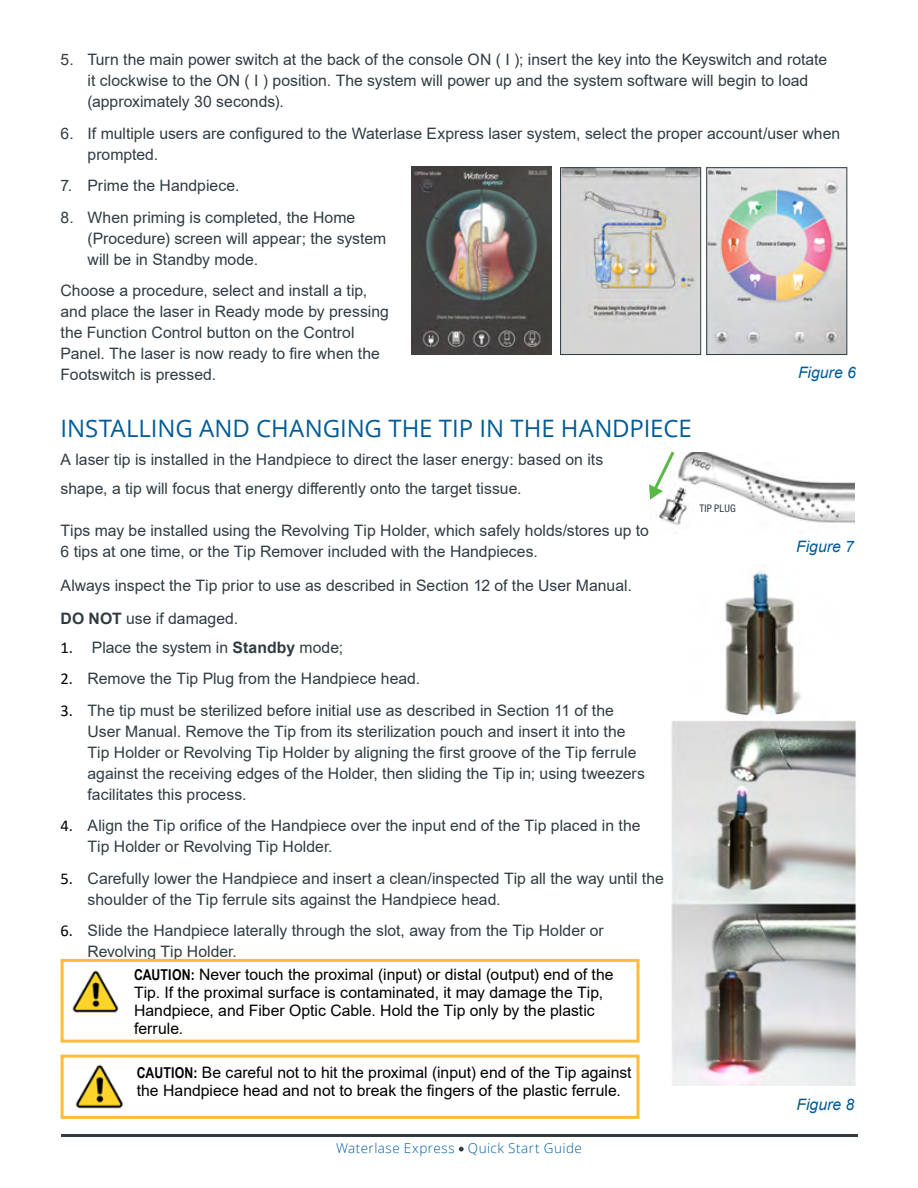
<style>
.page{position:relative;width:918px;height:1188px;background:#fff}
.page>*{position:absolute;margin:0;border:0;box-sizing:border-box;transform-origin:0 0}
.t1{font:24px "Open Sans";letter-spacing:-.005em;color:#005c97}
.t2{font:15.75px/21px "Arial";color:#303c42}
.t3{font:15.75px/18px "Arial";color:#000}
.t4{font:italic 15.75px "Arial";color:#005c97}
.t5{font:300 13.5px "Open Sans";letter-spacing:.035em;color:#005c97}
.t6{font:condensed 10.5px "Helvetica Neue LT Std";letter-spacing:.02em;color:#303c42}
.s1{font-weight:700}
.s2{font-family:"Calibri";font-size:16.5px;color:#000}
.s3{font-family:"Arial Narrow";font-weight:700;font-size:15px}
</style>
<div class="page">
<hr style="left:61px;top:1134px;width:796px;height:3px;background:#303c42">
<svg style="left:459px;top:1147px;width:5px;height:4px"></svg>
<img style="left:656px;top:452px;width:198px;height:74px">
<svg style="left:649px;top:452px;width:25px;height:48px"></svg>
<img style="left:671px;top:571px;width:186px;height:514px">
<img style="left:562px;top:169px;width:137px;height:184px">
<div style="left:560px;top:167px;width:141px;height:188px;border:1px solid #303c42"></div>
<img style="left:708px;top:169px;width:137px;height:184px">
<div style="left:706px;top:167px;width:141px;height:188px;border:1px solid #303c42"></div>
<img style="left:411px;top:167px;width:141px;height:187px">
<div style="left:61px;top:959px;width:579px;height:84px;border:3px solid #febd38"></div>
<img style="left:72px;top:970px;width:47px;height:43px">
<div style="left:61px;top:1055px;width:579px;height:64px;border:3px solid #febd38"></div>
<img style="left:75px;top:1064px;width:49px;height:45px">
<p class="t2" style="left:88px;top:49px;width:741px;text-indent:-27px">5. Turn the main power switch at the back of the console ON ( I ); insert the key into the Keyswitch and rotate it clockwise to the ON ( I ) position. The system will power up and the system software will begin to load (approximately 30 seconds).</p>
<p class="t2" style="left:88px;top:123px;width:754px;text-indent:-27px">6. If multiple users are configured to the Waterlase Express laser system, select the proper account/user when prompted.</p>
<p class="t2" style="left:61px;top:175px;width:180px">7. Prime the Handpiece.</p>
<p class="t2" style="left:88px;top:207px;width:300px;text-indent:-27px">8. When priming is completed, the Home (Procedure) screen will appear; the system will be in Standby mode.</p>
<p class="t2" style="left:61px;top:280px;width:330px">Choose a procedure, select and install a tip, and place the laser in Ready mode by pressing the Function Control button on the Control Panel. The laser is now ready to fire when the Footswitch is pressed.</p>
<h1 class="t1" style="left:61px;top:412px;width:633px">INSTALLING AND CHANGING THE TIP IN THE HANDPIECE</h1>
<p class="t2" style="left:61px;top:445px;width:544px;line-height:28.5px">A laser tip is installed in the Handpiece to direct the laser energy: based on its shape, a tip will focus that energy differently onto the target tissue.</p>
<p class="t2" style="left:61px;top:520px;width:590px">Tips may be installed using the Revolving Tip Holder, which safely holds/stores up to<br>6 tips at one time, or the Tip Remover included with the Handpieces.</p>
<p class="t2" style="left:61px;top:569px;width:573px;line-height:33px">Always inspect the Tip prior to use as described in Section 12 of the User Manual.<br><span class="s1">DO NOT</span> use if damaged.</p>
<p class="t2" style="left:61px;top:637px;width:284px"><span class="s2">1.</span> Place the system in <span class="s1">Standby</span> mode;</p>
<p class="t2" style="left:61px;top:668px;width:361px"><span class="s2">2.</span> Remove the Tip Plug from the Handpiece head.</p>
<p class="t2" style="left:88px;top:700px;width:559px;text-indent:-27px"><span class="s2">3.</span> The tip must be sterilized before initial use as described in Section 11 of the User Manual. Remove the Tip from its sterilization pouch and insert it into the Tip Holder or Revolving Tip Holder by aligning the first groove of the Tip ferrule against the receiving edges of the Holder, then sliding the Tip in; using tweezers facilitates this process.</p>
<p class="t2" style="left:88px;top:815px;width:554px;text-indent:-27px"><span class="s2">4.</span> Align the Tip orifice of the Handpiece over the input end of the Tip placed in the<br>Tip Holder or Revolving Tip Holder.</p>
<p class="t2" style="left:88px;top:868px;width:578px;text-indent:-27px"><span class="s2">5.</span> Carefully lower the Handpiece and insert a clean/inspected Tip all the way until the shoulder of the Tip ferrule sits against the Handpiece head.</p>
<p class="t2" style="left:88px;top:920px;width:518px;text-indent:-27px"><span class="s2">6.</span> Slide the Handpiece laterally through the slot, away from the Tip Holder or<br>Revolving Tip Holder.</p>
<p class="t4" style="left:798px;top:362px;width:59px">Figure 6</p>
<p class="t6" style="left:699px;top:503px;width:38px">TIP PLUG</p>
<p class="t4" style="left:796px;top:537px;width:59px">Figure 7</p>
<p class="t3" style="left:134px;top:965px;width:481px"><span class="s3">CAUTION:</span> Never touch the proximal (input) or distal (output) end of the Tip. If the proximal surface is contaminated, it may damage the Tip, Handpiece, and Fiber Optic Cable. Hold the Tip only by the plastic ferrule.</p>
<p class="t3" style="left:137px;top:1064px;width:496px"><span class="s3">CAUTION:</span> Be careful not to hit the proximal (input) end of the Tip against the Handpiece head and not to break the fingers of the plastic ferrule.</p>
<p class="t5" style="left:336px;top:1138px;width:247px">Waterlase Express Quick Start Guide</p>
<p class="t4" style="left:797px;top:1095px;width:59px">Figure 8</p>
</div>
